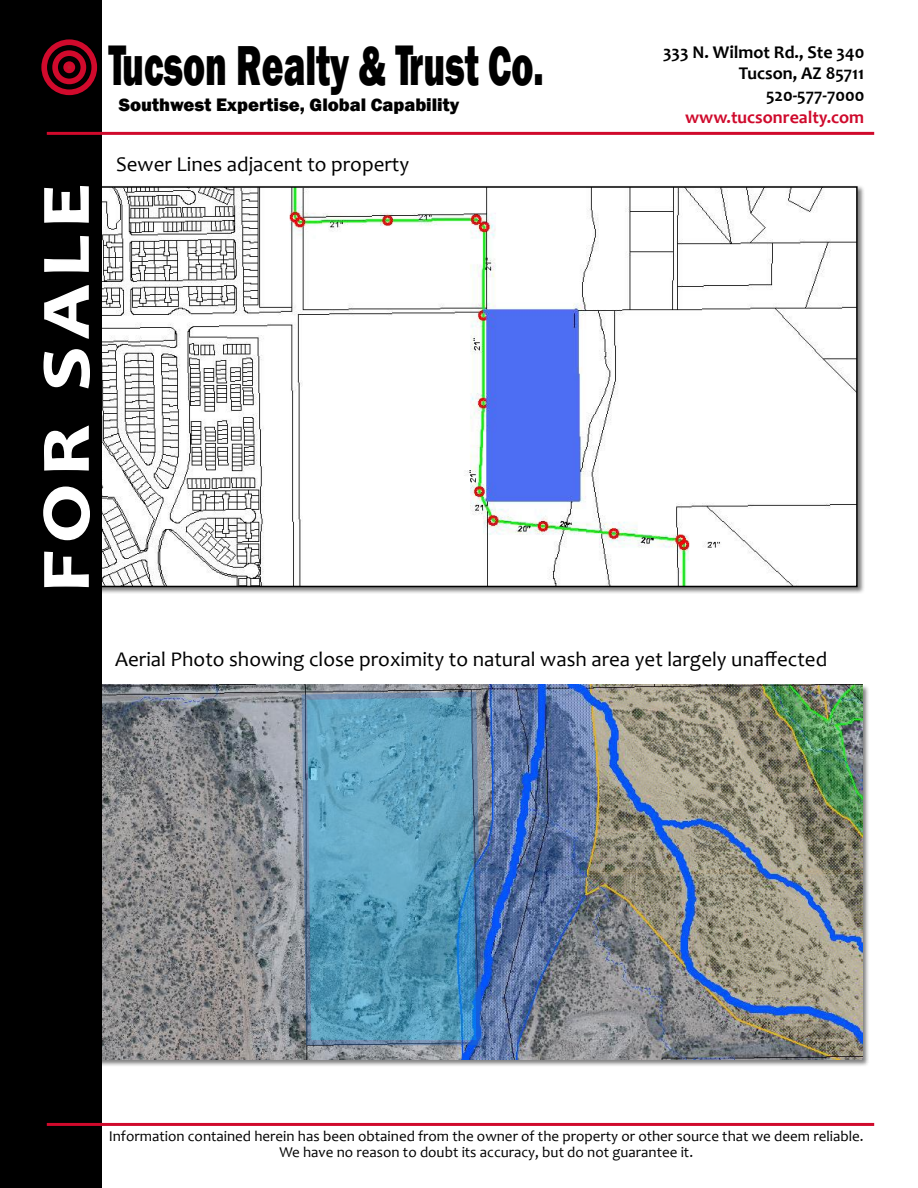
<style>
.page{position:relative;width:918px;height:1188px;background:#fff}
.page>*{position:absolute;margin:0;border:0;box-sizing:border-box;transform-origin:0 0}
.t1{font:800 57.75px "Franklin Gothic";color:#000;scale:.64 1}
.t2{font:21px "Candara";color:#000}
.t3{font:800 18.6px "Franklin Gothic";color:#000}
.t4{font:700 18px/21.6px "Candara";color:#000;text-align:right}
.t5{font:700 18px "Candara";color:#cf0a2c}
.t6{font:15px/15.6px "Candara";color:#000;text-align:center}
.s1{font-size:58.8px}
.s2{font-size:57.9px}
</style>
<div class="page">
<div style="left:57px;top:185px;width:808px;height:409px;background:#000;opacity:.51"></div>
<img style="left:102px;top:189px;width:753px;height:395px">
<div style="left:35px;top:684px;width:834px;height:383px;background:#000;opacity:.51"></div>
<img style="left:102px;top:685px;width:760px;height:374px">
<svg style="left:299px;top:689px;width:185px;height:358px;background:#5b99b7"></svg>
<div style="left:0;top:0;width:102px;height:1188px;background:#000"></div>
<hr style="left:47px;top:132px;width:827px;height:3px;background:#d00a2c">
<hr style="left:47px;top:1123px;width:827px;height:3px;background:#d00a2c">
<div style="left:41px;top:39px;width:56px;height:56px;border:6px solid #d00a2c;border-radius:50%"></div>
<div style="left:52px;top:50px;width:34px;height:34px;border:6px solid #d00a2c;border-radius:50%"></div>
<div style="left:65px;top:63px;width:8px;height:8px;background:#be1e2d;border-radius:50%"></div>
<div style="left:63px;top:61px;width:12px;height:12px;border:4px solid #d00a2c;border-radius:50%"></div>
<svg style="left:43px;top:186px;width:47px;height:402px"></svg>
<h1 class="t1" style="left:108px;top:28px;width:682px"><span class="s1">T</span>ucson <span class="s2">R</span>ealty &amp; <span class="s1">T</span>rust Co.</h1>
<p class="t3" style="left:119px;top:93px;width:342px">Southwest Expertise, Global Capability</p>
<h2 class="t2" style="left:116px;top:151px;width:295px">Sewer Lines adjacent to property</h2>
<p class="t4" style="left:663px;top:41px;width:203px">333 N. Wilmot Rd., Ste 340<br>Tucson, AZ 85711<br>520-577-7000</p>
<p class="t5" style="left:685px;top:105px;width:181px">www.tucsonrealty.com</p>
<h2 class="t2" style="left:115px;top:646px;width:714px">Aerial Photo showing close proximity to natural wash area yet largely unaffected</h2>
<p class="t6" style="left:109px;top:1129px;width:757px">Information contained herein has been obtained from the owner of the property or other source that we deem reliable.<br>We have no reason to doubt its accuracy, but do not guarantee it.</p>
</div>
